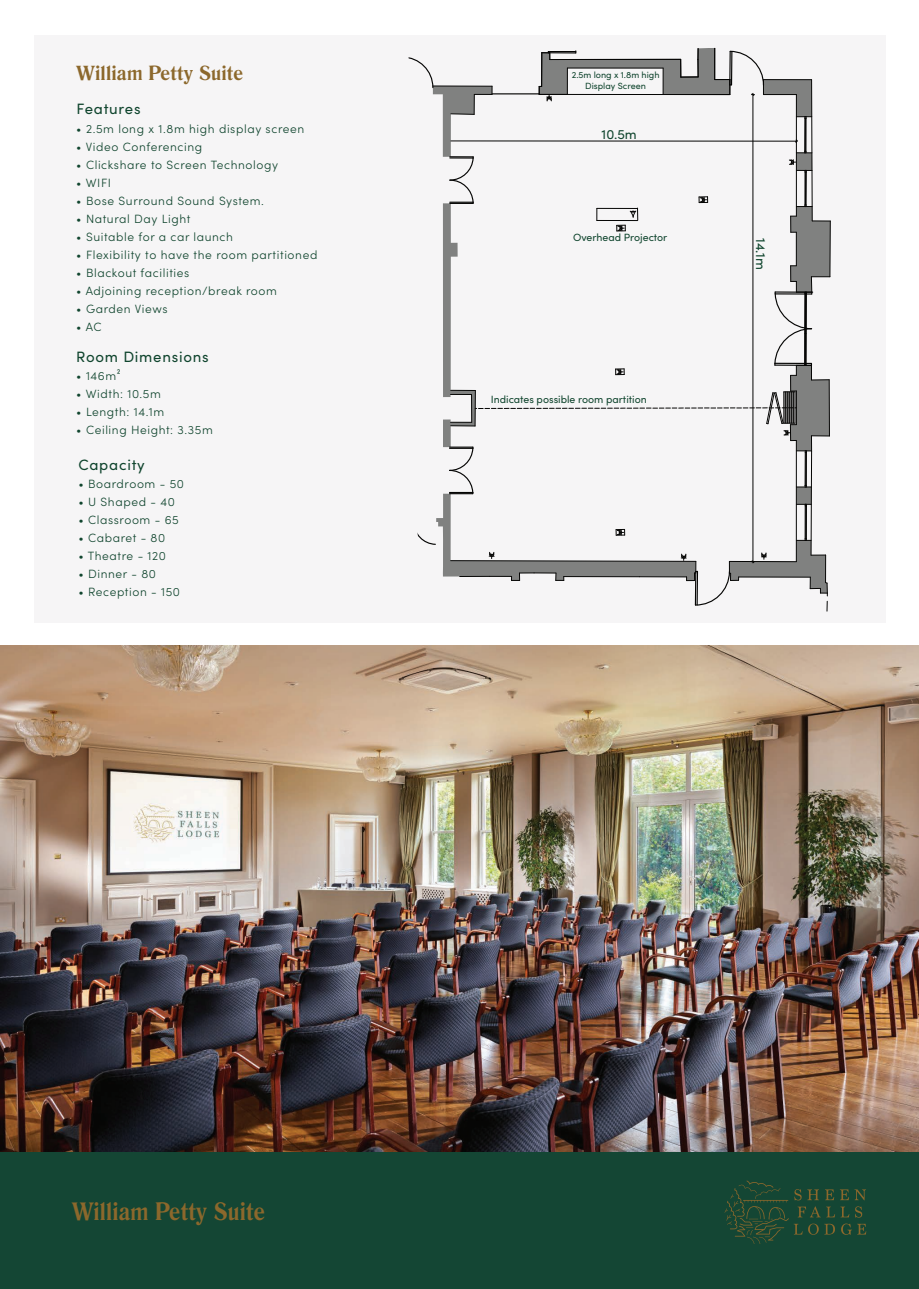
<style>
.page{position:relative;width:919px;height:1289px;background:#fff}
.page>*{position:absolute;margin:0;border:0;box-sizing:border-box;transform-origin:0 0}
.t1{font:700 24px "Romana BT";letter-spacing:.005em;color:#8c682c;scale:.94 1}
.t2{font:700 19.5px "Romana BT";letter-spacing:.005em;color:#8c682c}
.t3{font:15px "Sofia Pro";letter-spacing:.05em;color:#10452e}
.t4{font:13.5px "Sofia Pro";color:#10452e}
.t5{font:300 12px "Sofia Pro";letter-spacing:.05em;color:#10452e}
.t6{font:10.5px "Sofia Pro";color:#10452e}
.t7{font:9px/10.5px "Sofia Pro";color:#10452e;text-align:center}
</style>
<div class="page">
<img style="left:0;top:646px;width:918px;height:506px">
<div style="left:0;top:1152px;width:918px;height:136px;background:#144634"></div>
<svg style="left:724px;top:1180px;width:142px;height:64px"></svg>
<div style="left:34px;top:35px;width:851px;height:587px;background:#f6f5f6"></div>
<svg style="left:408px;top:47px;width:422px;height:564px"></svg>
<h2 class="t2" style="left:76px;top:61px;width:169px">William Petty Suite</h2>
<p class="t3" style="left:77px;top:98px;width:66px">Features</p>
<p class="t5" style="left:76px;top:120px;width:229px">• 2.5m long x 1.8m high display screen</p>
<p class="t5" style="left:76px;top:138px;width:128px">• Video Conferencing</p>
<p class="t5" style="left:76px;top:156px;width:203px">• Clickshare to Screen Technology</p>
<p class="t5" style="left:76px;top:174px;width:36px">• WIFI</p>
<p class="t5" style="left:76px;top:192px;width:189px">• Bose Surround Sound System.</p>
<p class="t5" style="left:76px;top:210px;width:116px">• Natural Day Light</p>
<p class="t5" style="left:76px;top:228px;width:158px">• Suitable for a car launch</p>
<p class="t5" style="left:76px;top:246px;width:242px">• Flexibility to have the room partitioned</p>
<p class="t5" style="left:76px;top:264px;width:115px">• Blackout facilities</p>
<p class="t5" style="left:76px;top:282px;width:202px">• Adjoining reception/break room</p>
<p class="t5" style="left:76px;top:300px;width:93px">• Garden Views</p>
<p class="t5" style="left:76px;top:318px;width:27px">• AC</p>
<p class="t3" style="left:76px;top:345px;width:134px">Room Dimensions</p>
<p class="t5" style="left:76px;top:367px;width:46px">• 146m²</p>
<p class="t5" style="left:76px;top:385px;width:86px">• Width: 10.5m</p>
<p class="t5" style="left:76px;top:403px;width:89px">• Length: 14.1m</p>
<p class="t5" style="left:76px;top:421px;width:138px">• Ceiling Height: 3.35m</p>
<p class="t3" style="left:78px;top:454px;width:68px">Capacity</p>
<p class="t5" style="left:78px;top:475px;width:107px">• Boardroom - 50</p>
<p class="t5" style="left:78px;top:493px;width:98px">• U Shaped - 40</p>
<p class="t5" style="left:78px;top:511px;width:102px">• Classroom - 65</p>
<p class="t5" style="left:78px;top:529px;width:88px">• Cabaret - 80</p>
<p class="t5" style="left:78px;top:547px;width:89px">• Theatre - 120</p>
<p class="t5" style="left:78px;top:565px;width:79px">• Dinner - 80</p>
<p class="t5" style="left:78px;top:583px;width:103px">• Reception - 150</p>
<p class="t7" style="left:571px;top:69px;width:89px">2.5m long x 1.8m high<br>Display Screen</p>
<p class="t4" style="left:601px;top:125px;width:37px">10.5m</p>
<p class="t6" style="left:573px;top:230px;width:96px">Overhead Projector</p>
<p class="t6" style="left:491px;top:392px;width:157px">Indicates possible room partition</p>
<p class="t4" style="left:770px;top:238px;width:33px;rotate:90deg">14.1m</p>
<h1 class="t1" style="left:72px;top:1196px;width:207px">William Petty Suite</h1>
</div>
